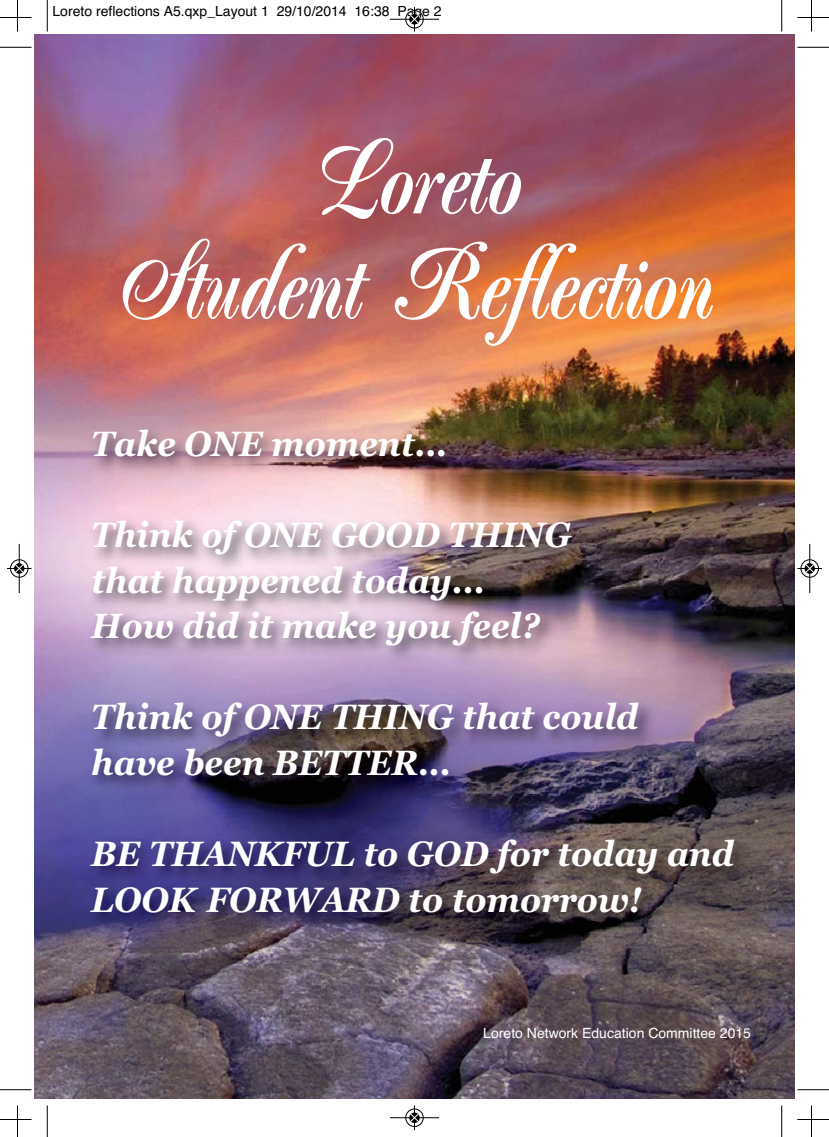
<style>
.page{position:relative;width:829px;height:1137px;background:#fff}
.page>*{position:absolute;margin:0;border:0;box-sizing:border-box;transform-origin:0 0}
.t1{font:500 94.5px/105px "Poppl Exquisit";color:#fff;text-align:center;scale:.9 1}
.t2{font:italic 700 35px/45.5px "Georgia";color:#fff;scale:.95 1}
.t3{font:14px "Helvetica";color:#000}
.t4{font:14px "Helvetica";color:#fff}
</style>
<div class="page">
<img style="left:35px;top:35px;width:759px;height:1063px">
<img style="left:77px;top:417px;width:727px;height:583px">
<hr style="left:47px;top:0;width:1px;height:32px;background:#000">
<hr style="left:0;top:47px;width:32px;height:1px;background:#000">
<hr style="left:781px;top:0;width:1px;height:32px;background:#000">
<hr style="left:797px;top:47px;width:32px;height:1px;background:#000">
<hr style="left:47px;top:1105px;width:1px;height:31px;background:#000">
<hr style="left:0;top:1089px;width:32px;height:1px;background:#000">
<hr style="left:781px;top:1105px;width:1px;height:31px;background:#000">
<hr style="left:797px;top:1089px;width:32px;height:1px;background:#000">
<hr style="left:17px;top:0;width:1px;height:32px;background:#000">
<hr style="left:0;top:17px;width:32px;height:1px;background:#000">
<hr style="left:811px;top:0;width:1px;height:32px;background:#000">
<hr style="left:797px;top:17px;width:32px;height:1px;background:#000">
<hr style="left:17px;top:1105px;width:1px;height:31px;background:#000">
<hr style="left:0;top:1118px;width:32px;height:1px;background:#000">
<hr style="left:811px;top:1105px;width:1px;height:31px;background:#000">
<hr style="left:797px;top:1118px;width:32px;height:1px;background:#000">
<div style="left:405px;top:10px;width:19px;height:19px;border:1px solid #fff;border-radius:50%"></div>
<hr style="left:390px;top:19px;width:49px;height:1px;background:#000">
<div style="left:405px;top:10px;width:18px;height:18px;border:1px solid #000;border-radius:50%"></div>
<svg style="left:410px;top:7px;width:9px;height:25px"></svg>
<div style="left:405px;top:1108px;width:19px;height:18px;border:1px solid #fff;border-radius:50%"></div>
<hr style="left:390px;top:1117px;width:49px;height:1px;background:#000">
<div style="left:405px;top:1108px;width:18px;height:18px;border:1px solid #000;border-radius:50%"></div>
<svg style="left:410px;top:1105px;width:9px;height:24px"></svg>
<div style="left:10px;top:559px;width:19px;height:18px;border:1px solid #fff;border-radius:50%"></div>
<hr style="left:19px;top:544px;width:1px;height:49px;background:#000">
<div style="left:10px;top:559px;width:18px;height:18px;border:1px solid #000;border-radius:50%"></div>
<svg style="left:7px;top:564px;width:25px;height:9px"></svg>
<div style="left:800px;top:559px;width:19px;height:18px;border:1px solid #fff;border-radius:50%"></div>
<hr style="left:809px;top:544px;width:1px;height:49px;background:#000">
<div style="left:800px;top:559px;width:18px;height:18px;border:1px solid #000;border-radius:50%"></div>
<svg style="left:797px;top:564px;width:25px;height:9px"></svg>
<p class="t3" style="left:52px;top:6px;width:391px">Loreto reflections A5.qxp_Layout 1 29/10/2014 16:38 Page 2</p>
<h1 class="t1" style="left:114px;top:135px;width:662px">Loreto<br>Student Reflection</h1>
<p class="t2" style="left:91px;top:421px;width:376px">Take ONE moment...</p>
<p class="t2" style="left:91px;top:512px;width:506px">Think of ONE GOOD THING that happened today...<br>How did it make you feel?</p>
<p class="t2" style="left:91px;top:694px;width:577px">Think of ONE THING that could have been BETTER...</p>
<p class="t2" style="left:91px;top:831px;width:678px">BE THANKFUL to GOD for today and<br>LOOK FORWARD to tomorrow!</p>
<p class="t4" style="left:483px;top:1027px;width:269px">Loreto Network Education Committee 2015</p>
</div>
